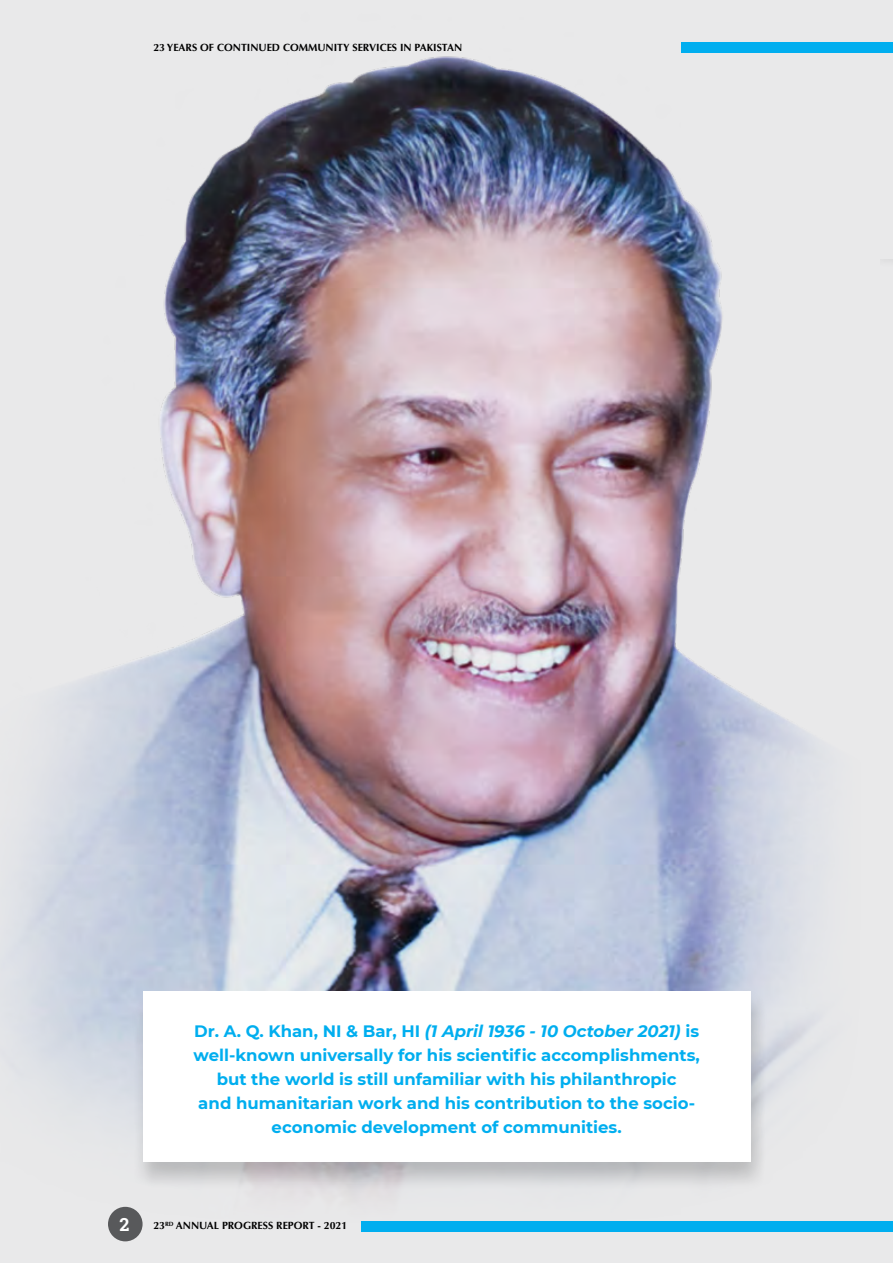
<style>
.page{position:relative;width:893px;height:1263px;background:#fff}
.page>*{position:absolute;margin:0;border:0;box-sizing:border-box;transform-origin:0 0}
.t1{font:700 18px "Roboto Slab";color:#fff}
.t2{font:700 16.5px/24px "Montserrat";color:#00aeef;text-align:center}
.t3{font:700 10.5px "Optima LT Std";color:#000}
.s1{font-style:italic}
</style>
<div class="page">
<img style="left:0;top:2px;width:891px;height:1250px">
<div style="left:132px;top:991px;width:637px;height:200px;background:#000;opacity:.19"></div>
<div style="left:143px;top:992px;width:607px;height:170px;background:#fff"></div>
<svg style="left:881px;top:259px;width:12px;height:28px"></svg>
<div style="left:682px;top:42px;width:211px;height:11px;background:#00aeef"></div>
<div style="left:362px;top:1221px;width:531px;height:11px;background:#00aeef"></div>
<div style="left:108px;top:1207px;width:35px;height:34px;background:#58595b;border-radius:50%"></div>
<p class="t3" style="left:153px;top:41px;width:310px">23 YEARS OF CONTINUED COMMUNITY SERVICES IN PAKISTAN</p>
<p class="t2" style="left:193px;top:1018px;width:508px">Dr. A. Q. Khan, NI &amp; Bar, HI <span class="s1">(1 April 1936 - 10 October 2021)</span> is well-known universally for his scientific accomplishments, but the world is still unfamiliar with his philanthropic<br>and humanitarian work and his contribution to the socio&shy;economic development of communities.</p>
<p class="t1" style="left:120px;top:1212px;width:11px">2</p>
<p class="t3" style="left:153px;top:1219px;width:195px">23<sup>RD</sup> ANNUAL PROGRESS REPORT - 2021</p>
</div>
